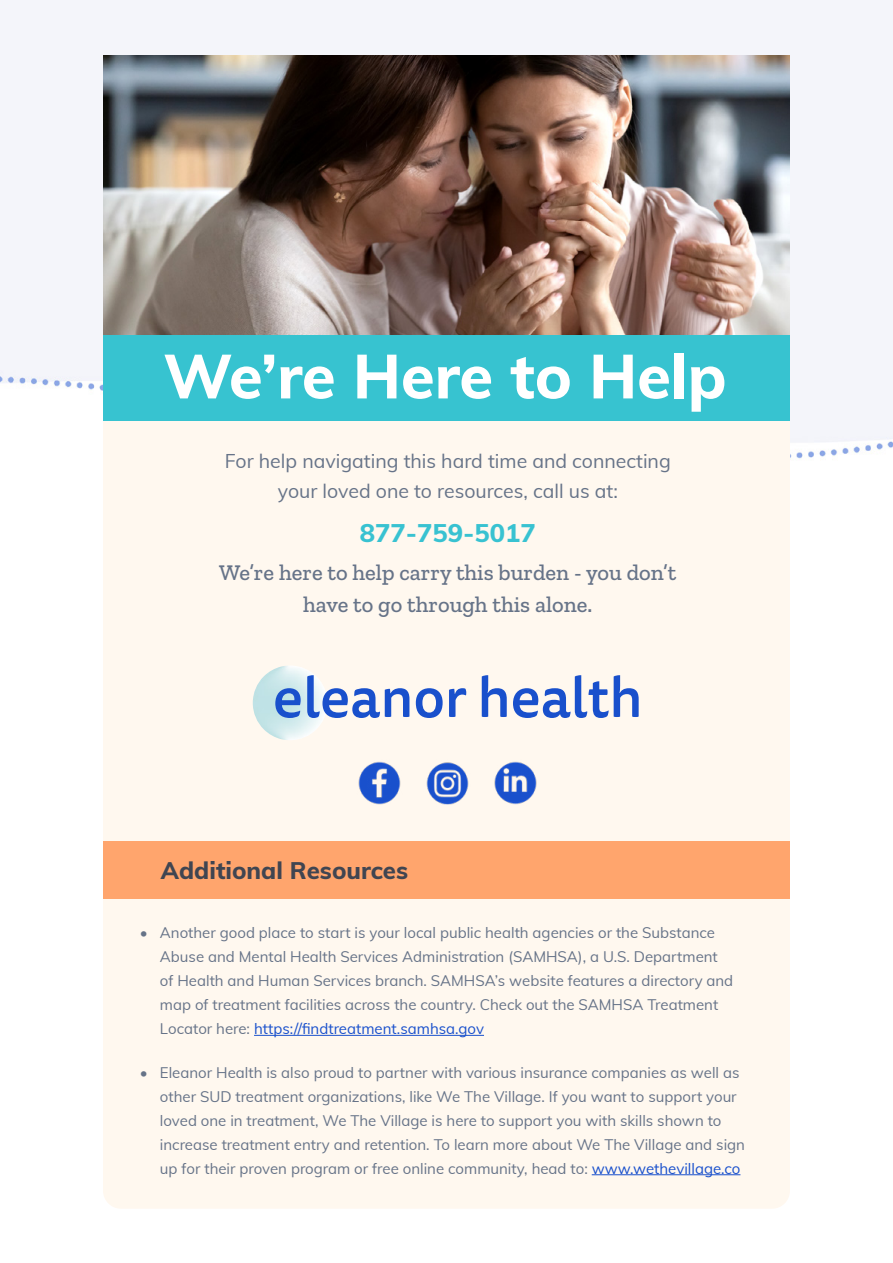
<style>
.page{position:relative;width:893px;height:1263px;background:#fff}
.page>*{position:absolute;margin:0;border:0;box-sizing:border-box;transform-origin:0 0}
.t1{font:800 61.5px "Mulish";color:#fff}
.t2{font:800 25.5px "Mulish";color:#38c2d1}
.t3{font:800 24px "Mulish";color:#404551}
.t4{font:500 22.5px/31.5px "Zilla Slab";color:#667388;text-align:center}
.t5{font:19.5px/30px "Mulish";color:#667388;text-align:center}
.t6{font:15px/24px "Mulish";color:#667388}
.s1{color:#1950cc}
</style>
<div class="page">
<div style="left:103px;top:370px;width:687px;height:478px;background:#fff8ef"></div>
<div style="left:103px;top:334px;width:687px;height:87px;background:#37c3d0"></div>
<img style="left:253px;top:666px;width:71px;height:74px">
<svg style="left:275px;top:688px;width:26px;height:30px"></svg>
<svg style="left:307px;top:675px;width:102px;height:43px"></svg>
<svg style="left:416px;top:688px;width:27px;height:30px"></svg>
<svg style="left:449px;top:688px;width:17px;height:29px"></svg>
<svg style="left:482px;top:675px;width:25px;height:42px"></svg>
<svg style="left:513px;top:675px;width:126px;height:43px"></svg>
<img style="left:358px;top:761px;width:43px;height:44px">
<img style="left:426px;top:762px;width:43px;height:43px">
<img style="left:494px;top:761px;width:43px;height:44px">
<img style="left:103px;top:55px;width:687px;height:279px">
<div style="left:103px;top:836px;width:687px;height:373px;background:#fff8ef;border-radius:18px"></div>
<div style="left:103px;top:841px;width:687px;height:57px;background:#ffa56d"></div>
<hr style="left:254px;top:1035px;width:230px;height:1px;background:#1950cc">
<hr style="left:592px;top:1174px;width:148px;height:1px;background:#1950cc">
<h1 class="t1" style="left:163px;top:331px;width:565px">We’re Here to Help</h1>
<h3 class="t5" style="left:225px;top:445px;width:448px">For help navigating this hard time and connecting your loved one to resources, call us at:</h3>
<h2 class="t2" style="left:360px;top:514px;width:177px">877-759-5017</h2>
<h3 class="t4" style="left:219px;top:557px;width:459px">We’re here to help carry this burden - you don’t have to go through this alone.</h3>
<h3 class="t3" style="left:161px;top:853px;width:249px">Additional Resources</h3>
<p class="t6" style="left:160px;top:920px;width:575px;text-indent:-20px">• Another good place to start is your local public health agencies or the Substance Abuse and Mental Health Services Administration (SAMHSA), a U.S. Department of Health and Human Services branch. SAMHSA’s website features a directory and map of treatment facilities across the country. Check out the SAMHSA Treatment Locator here: <span class="s1">https://findtreatment.samhsa.gov</span></p>
<p class="t6" style="left:160px;top:1059px;width:587px;text-indent:-20px">• Eleanor Health is also proud to partner with various insurance companies as well as other SUD treatment organizations, like We The Village. If you want to support your loved one in treatment, We The Village is here to support you with skills shown to increase treatment entry and retention. To learn more about We The Village and sign up for their proven program or free online community, head to: <span class="s1">www.wethevillage.co</span></p>
</div>
